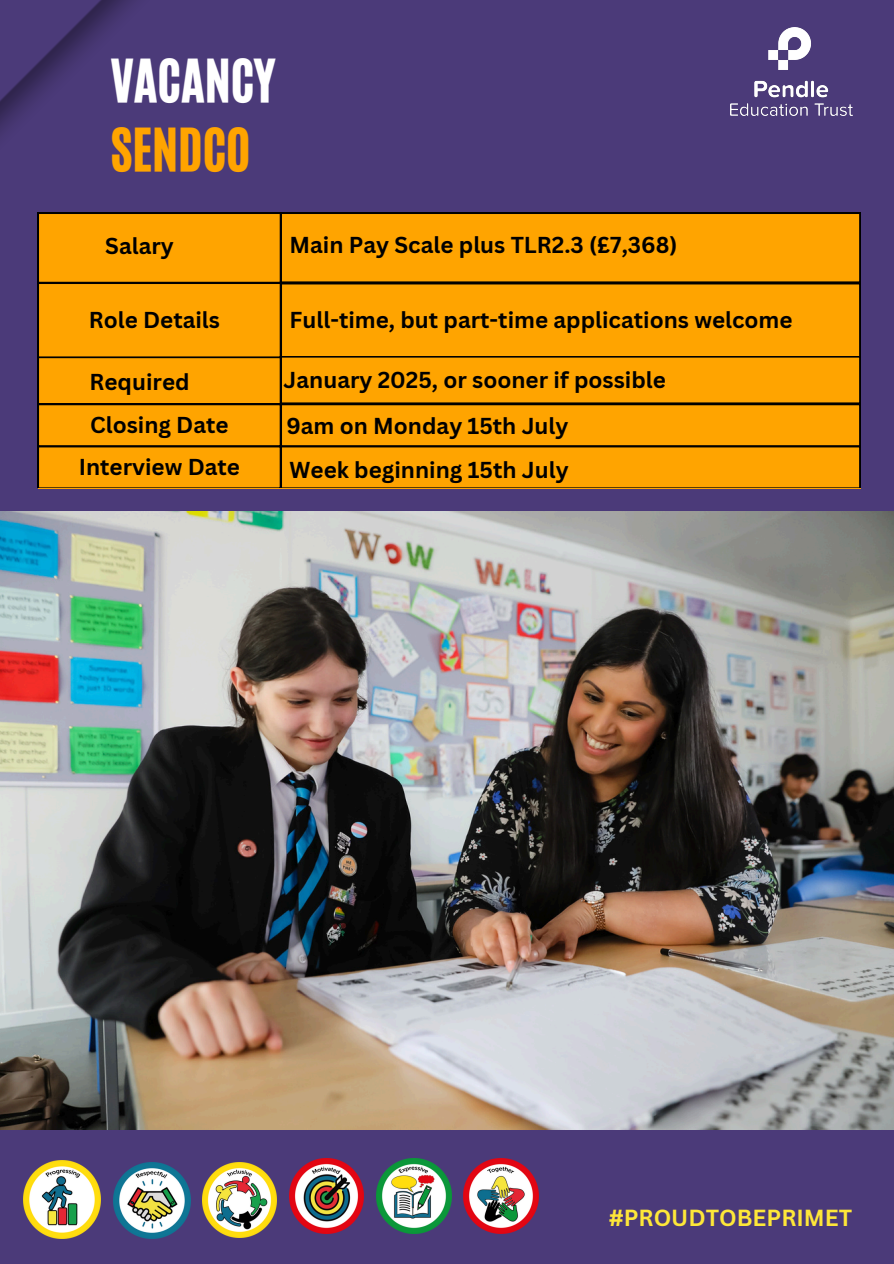
<style>
.page{position:relative;width:894px;height:1264px;background:#fff}
.page>*{position:absolute;margin:0;border:0;box-sizing:border-box;transform-origin:0 0}
.t1{font:49.8px/68.7px "CA Generated";color:#fff}
.t2{font:700 22.65px "Canva Sans";color:#fee739}
.t3{font:700 22.35px "Canva Sans";color:#000}
.s1{color:#ffa400}
</style>
<div class="page">
<div style="left:0;top:0;width:893px;height:1263px;background:#4b3a79"></div>
<img style="left:0;top:0;width:336px;height:489px">
<img style="left:730px;top:28px;width:121px;height:87px">
<img style="left:23px;top:1160px;width:78px;height:78px">
<img style="left:114px;top:1162px;width:76px;height:76px">
<img style="left:202px;top:1162px;width:75px;height:75px">
<img style="left:289px;top:1158px;width:75px;height:74px">
<img style="left:376px;top:1158px;width:75px;height:74px">
<img style="left:464px;top:1158px;width:74px;height:74px">
<img style="left:0;top:511px;width:893px;height:618px">
<div style="left:38px;top:213px;width:822px;height:275px;background:#ffa400"></div>
<p class="t1" style="left:110px;top:47px;width:166px">VACANCY<br><span class="s1">SENDCO</span></p>
<p class="t3" style="left:105px;top:230px;width:70px">Salary</p>
<p class="t3" style="left:289px;top:229px;width:389px">Main Pay Scale plus TLR2.3 (£7,368)</p>
<p class="t3" style="left:89px;top:304px;width:133px">Role Details</p>
<p class="t3" style="left:289px;top:304px;width:504px">Full-time, but part-time applications welcome</p>
<p class="t3" style="left:89px;top:366px;width:102px">Required</p>
<p class="t3" style="left:90px;top:409px;width:140px">Closing Date</p>
<p class="t3" style="left:283px;top:364px;width:384px">January 2025, or sooner if possible</p>
<p class="t3" style="left:286px;top:410px;width:283px">9am on Monday 15th July</p>
<p class="t3" style="left:79px;top:451px;width:163px">Interview Date</p>
<h2 class="t3" style="left:289px;top:454px;width:280px">Week beginning 15th July</h2>
<p class="t2" style="left:608px;top:1201px;width:245px">#PROUDTOBEPRIMET</p>
</div>
